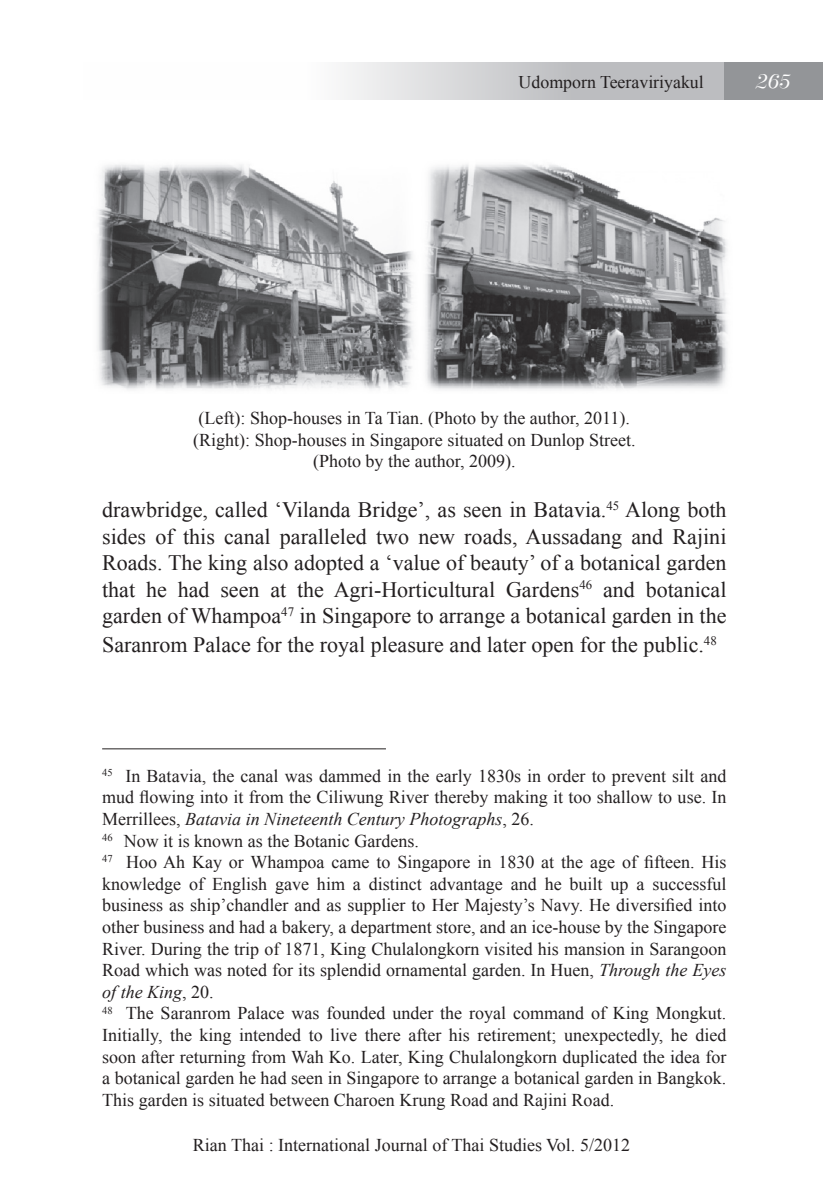
<style>
.page{position:relative;width:823px;height:1191px;background:#fff}
.page>*{position:absolute;margin:0;border:0;box-sizing:border-box;transform-origin:0 0}
.t1{font:32px "PS Lx Chalalai Classic";color:#fff}
.t2{font:22px/26.4px "Times New Roman";color:#231f20;text-align:justify}
.t3{font:18px/21.6px "Times New Roman";color:#231f20}
.t4{font:17.8px "Times New Roman";color:#231f20}
.s1{font-style:italic}
</style>
<div class="page">
<svg style="left:344px;top:62px;width:380px;height:38px;background:#cccdcf"></svg>
<div style="left:724px;top:62px;width:98px;height:38px;background:#939598"></div>
<hr style="left:102px;top:748px;width:284px;height:1px;background:#231f20">
<img style="left:97px;top:164px;width:316px;height:226px">
<img style="left:425px;top:164px;width:303px;height:226px">
<p class="t4" style="left:518px;top:70px;width:187px">Udomporn Teeraviriyakul</p>
<h1 class="t1" style="left:756px;top:63px;width:36px">265</h1>
<p class="t3" style="left:193px;top:407px;width:443px;text-align:center">(Left): Shop-houses in Ta Tian. (Photo by the author, 2011). (Right): Shop-houses in Singapore situated on Dunlop Street. (Photo by the author, 2009).</p>
<p class="t2" style="left:102px;top:496px;width:625px">drawbridge, called ‘Vilanda Bridge’, as seen in Batavia.<sup>45</sup> Along both sides of this canal paralleled two new roads, Aussadang and Rajini Roads. The king also adopted a ‘value of beauty’ of a botanical garden that he had seen at the Agri-Horticultural Gardens<sup>46</sup> and botanical garden of Whampoa<sup>47</sup> in Singapore to arrange a botanical garden in the</p>
<p class="t2" style="left:102px;top:631px;width:615px">Saranrom Palace for the royal pleasure and later open for the public.<sup>48</sup></p>
<p class="t3" style="left:102px;top:764px;width:625px"><sup>45</sup> In Batavia, the canal was dammed in the early 1830s in order to prevent silt and mud flowing into it from the Ciliwung River thereby making it too shallow to use. In Merrillees, <span class="s1">Batavia in Nineteenth Century Photographs</span>, 26.<br><sup>46</sup> Now it is known as the Botanic Gardens.<br><sup>47</sup> Hoo Ah Kay or Whampoa came to Singapore in 1830 at the age of fifteen. His knowledge of English gave him a distinct advantage and he built up a successful business as ship’chandler and as supplier to Her Majesty’s Navy. He diversified into other business and had a bakery, a department store, and an ice-house by the Singapore River. During the trip of 1871, King Chulalongkorn visited his mansion in Sarangoon Road which was noted for its splendid ornamental garden. In Huen, <span class="s1">Through the Eyes of the King</span>, 20.<br><sup>48</sup> The Saranrom Palace was founded under the royal command of King Mongkut.<br>Initially, the king intended to live there after his retirement; unexpectedly, he died soon after returning from Wah Ko. Later, King Chulalongkorn duplicated the idea for a botanical garden he had seen in Singapore to arrange a botanical garden in Bangkok.<br>This garden is situated between Charoen Krung Road and Rajini Road.</p>
<p class="t3" style="left:193px;top:1133px;width:438px">Rian Thai : International Journal of Thai Studies Vol. 5/2012</p>
</div>
